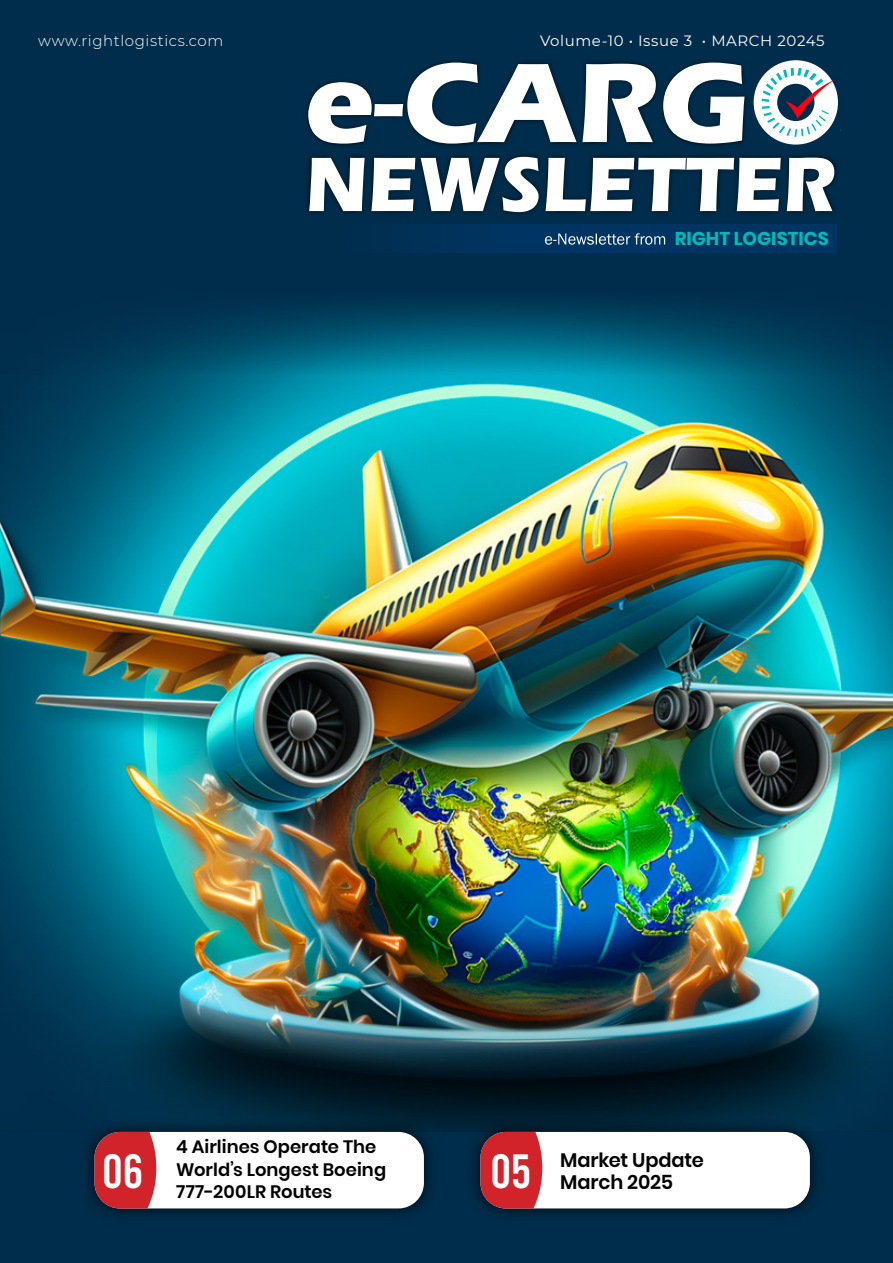
<style>
.page{position:relative;width:893px;height:1263px;background:#fff}
.page>*{position:absolute;margin:0;border:0;box-sizing:border-box;transform-origin:0 0}
.t1{font:700 117.15px "Eras ITC";color:#fff}
.t2{font:700 79.95px "Eras ITC";color:#fff;scale:.95 1}
.t3{font:48px "Bebas";color:#fff}
.t4{font:600 19.65px "Poppins";letter-spacing:-.01em;color:#000}
.t5{font:700 18.45px "Poppins";color:#00bab8}
.t6{font:600 18px/22.5px "Poppins";letter-spacing:.005em;color:#000}
.t7{font:15px "Montserrat";letter-spacing:.04em;color:#fff}
.t8{font:300 15px "Montserrat";letter-spacing:.04em;color:#fff}
.s1{font-size:90.9px}
</style>
<div class="page">
<div style="left:0;top:0;width:893px;height:472px;background:#002d4b"></div>
<div style="left:0;top:1101px;width:893px;height:162px;background:#002d4b"></div>
<img style="left:0;top:302px;width:893px;height:830px">
<div style="left:330px;top:225px;width:506px;height:28px;background:linear-gradient(to right,#003055,#003769)"></div>
<div style="left:304px;top:59px;width:445px;height:89px;background:#000;opacity:.65"></div>
<svg style="left:545px;top:233px;width:120px;height:12px"></svg>
<div style="left:304px;top:151px;width:536px;height:66px;background:#000;opacity:.65"></div>
<svg style="left:754px;top:60px;width:84px;height:85px"></svg>
<div style="left:80px;top:1117px;width:358px;height:106px;background:#000;opacity:.75"></div>
<div style="left:95px;top:1132px;width:329px;height:76px;background:#fff;border-radius:26px"></div>
<svg style="left:95px;top:1132px;width:61px;height:76px;background:#c82b33"></svg>
<div style="left:466px;top:1117px;width:358px;height:106px;background:#000;opacity:.75"></div>
<div style="left:480px;top:1132px;width:330px;height:76px;background:#fff;border-radius:26px"></div>
<svg style="left:480px;top:1132px;width:62px;height:76px;background:#c62b33"></svg>
<p class="t8" style="left:38px;top:30px;width:186px">www.rightlogistics.com</p>
<p class="t7" style="left:540px;top:30px;width:286px">Volume-10 • Issue 3 • MARCH 20245</p>
<h1 class="t1" style="left:305px;top:36px;width:447px">e<span class="s1">-</span>CARG</h1>
<h2 class="t2" style="left:305px;top:138px;width:560px">NEWSLETTER</h2>
<p class="t5" style="left:675px;top:228px;width:156px">RIGHT LOGISTICS</p>
<p class="t6" style="left:176px;top:1136px;width:211px">4 Airlines Operate The<br>World’s Longest Boeing<br>777-200LR Routes</p>
<h3 class="t3" style="left:102px;top:1147px;width:43px">06</h3>
<h3 class="t3" style="left:490px;top:1147px;width:42px">05</h3>
<p class="t4" style="left:560px;top:1148px;width:145px">Market Update</p>
<p class="t4" style="left:560px;top:1170px;width:115px">March 2025</p>
</div>
